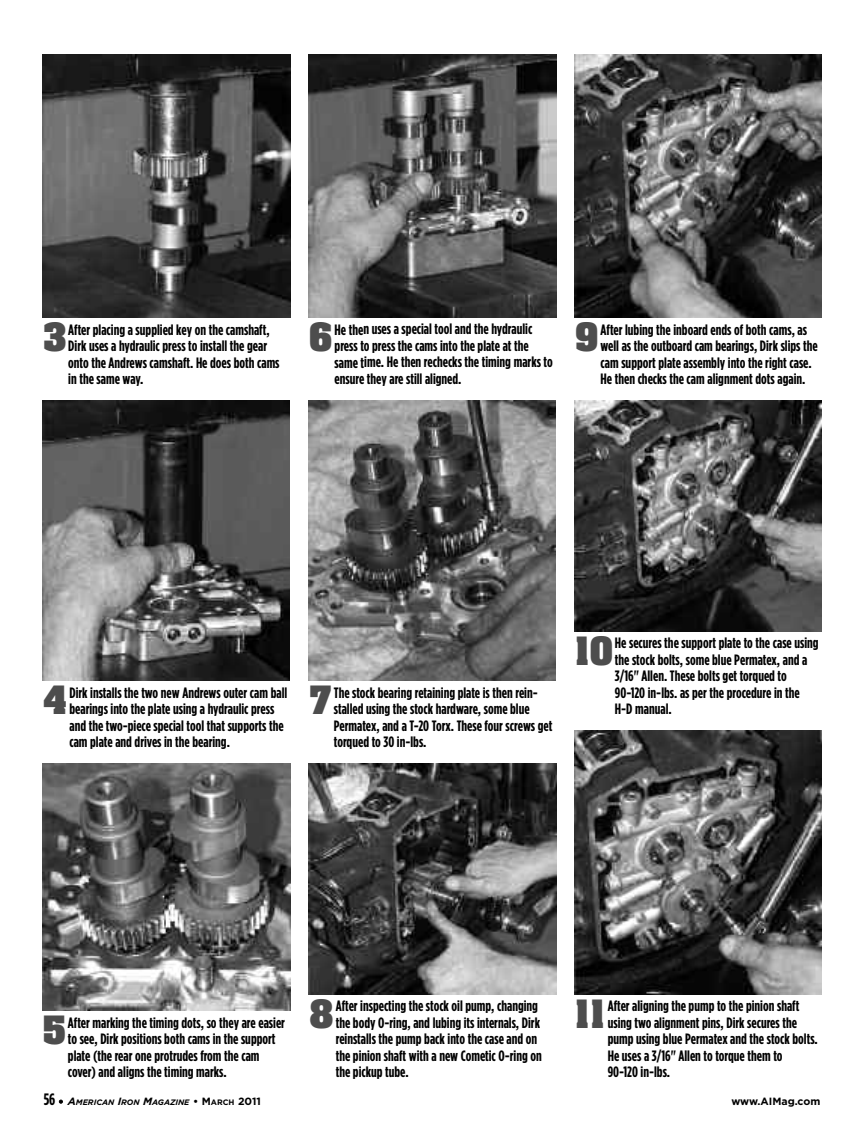
<style>
.page{position:relative;width:864px;height:1134px;background:#fff}
.page>*{position:absolute;margin:0;border:0;box-sizing:border-box;transform-origin:0 0}
.t1{font:700 33.15px "Aachen";color:#4d4d4d}
.t2{font:700 15px/16.5px "Gotham Condensed";color:#000}
.t3{font:700 10.5px "Gotham";color:#000}
.t4{font:italic 700 7.8px "Gotham";color:#000}
.s1{font-family:"Gotham Condensed";font-style:normal;font-size:16.5px}
.s2{font-style:normal;font-size:10.5px}
.s3{font-size:10.5px}
.s4{font-style:normal}
</style>
<div class="page">
<img style="left:309px;top:54px;width:247px;height:264px">
<img style="left:308px;top:400px;width:248px;height:281px">
<img style="left:575px;top:54px;width:247px;height:264px">
<img style="left:42px;top:400px;width:248px;height:281px">
<img style="left:42px;top:55px;width:248px;height:263px">
<img style="left:42px;top:764px;width:248px;height:247px">
<img style="left:309px;top:764px;width:247px;height:231px">
<img style="left:575px;top:400px;width:247px;height:231px">
<img style="left:575px;top:730px;width:247px;height:265px">
<h1 class="t1" style="left:43px;top:320px;width:24px">3</h1>
<p class="t2" style="left:68px;top:321px;width:213px">After placing a supplied key on the camshaft, Dirk uses a hydraulic press to install the gear onto the Andrews camshaft. He does both cams in the same way.</p>
<h1 class="t1" style="left:310px;top:320px;width:24px">6</h1>
<p class="t2" style="left:335px;top:321px;width:220px">He then uses a special tool and the hydraulic press to press the cams into the plate at the same time. He then rechecks the timing marks to ensure they are still aligned.</p>
<h1 class="t1" style="left:576px;top:320px;width:24px">9</h1>
<p class="t2" style="left:601px;top:321px;width:219px">After lubing the inboard ends of both cams, as well as the outboard cam bearings, Dirk slips the cam support plate assembly into the right case.<br>He then checks the cam alignment dots again.</p>
<h1 class="t1" style="left:44px;top:683px;width:25px">4</h1>
<p class="t2" style="left:69px;top:684px;width:219px">Dirk installs the two new Andrews outer cam ball bearings into the plate using a hydraulic press and the two-piece special tool that supports the cam plate and drives in the bearing.</p>
<h1 class="t1" style="left:310px;top:683px;width:23px">7</h1>
<p class="t2" style="left:334px;top:684px;width:220px">The stock bearing retaining plate is then rein&shy;stalled using the stock hardware, some blue Permatex, and a T-20 Torx. These four screws get torqued to 30 in-lbs.</p>
<h1 class="t1" style="left:575px;top:634px;width:39px">10</h1>
<p class="t2" style="left:615px;top:635px;width:205px">He secures the support plate to the case using the stock bolts, some blue Permatex, and a 3/16" Allen. These bolts get torqued to 90-120 in-lbs. as per the procedure in the</p>
<p class="t2" style="left:615px;top:701px;width:58px">H-D manual.</p>
<h1 class="t1" style="left:44px;top:1013px;width:23px">5</h1>
<p class="t2" style="left:68px;top:1014px;width:219px">After marking the timing dots, so they are easier to see, Dirk positions both cams in the support plate (the rear one protrudes from the cam cover) and aligns the timing marks.</p>
<h1 class="t1" style="left:310px;top:997px;width:25px">8</h1>
<p class="t2" style="left:336px;top:998px;width:208px">After inspecting the stock oil pump, changing the body O-ring, and lubing its internals, Dirk reinstalls the pump back into the case and on the pinion shaft with a new Cometic O-ring on the pickup tube.</p>
<h1 class="t1" style="left:575px;top:997px;width:32px">11</h1>
<p class="t2" style="left:608px;top:998px;width:212px">After aligning the pump to the pinion shaft using two alignment pins, Dirk secures the pump using blue Permatex and the stock bolts.<br>He uses a 3/16" Allen to torque them to<br>90-120 in-lbs.</p>
<p class="t4" style="left:44px;top:1098px;width:219px"><span class="s1">56</span> <span class="s2">•</span> <span class="s3">A</span>MERICAN <span class="s3">I</span>RON <span class="s3">M</span>AGAZINE <span class="s2">• M</span><span class="s4">ARCH</span> <span class="s2">2011</span></p>
<p class="t3" style="left:731px;top:1096px;width:90px">www.AIMag.com</p>
</div>
